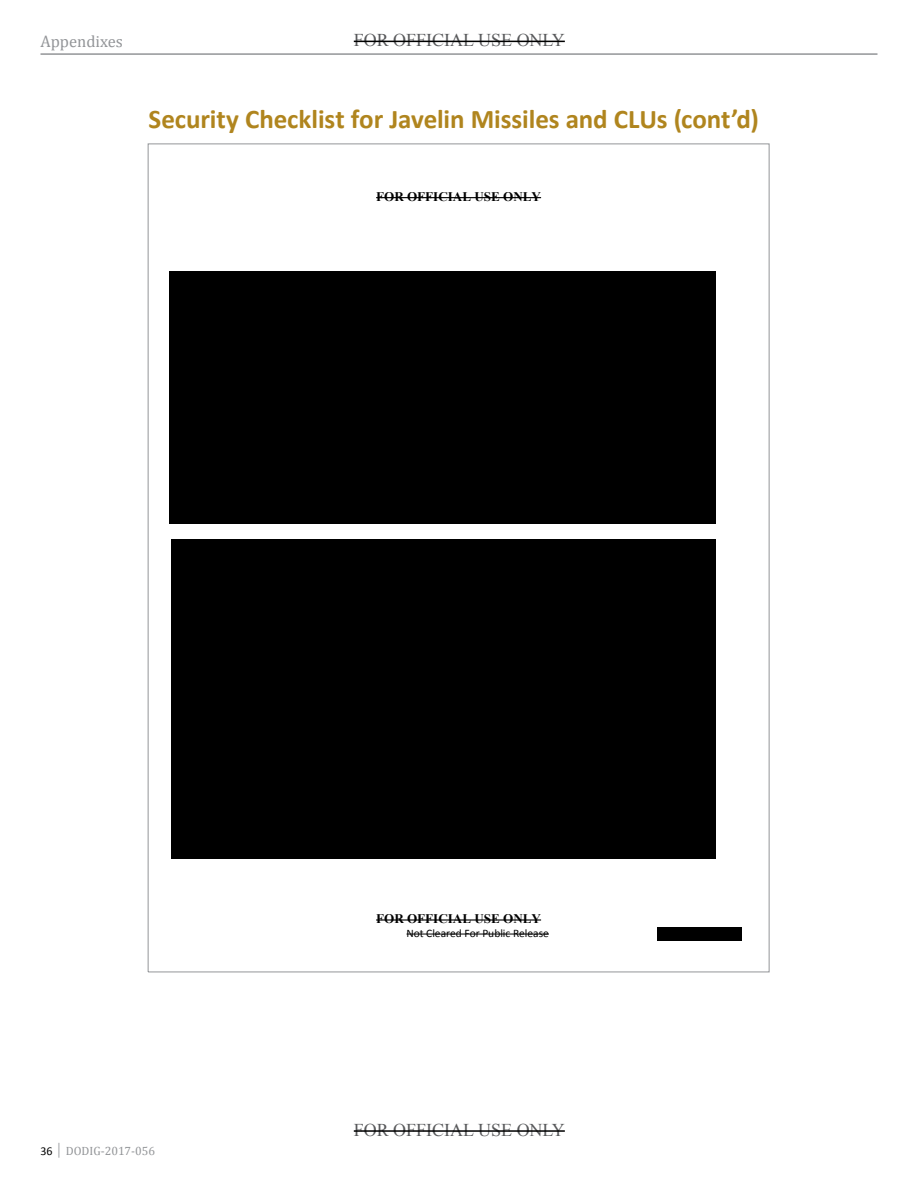
<style>
.page{position:relative;width:918px;height:1188px;background:#fff}
.page>*{position:absolute;margin:0;border:0;box-sizing:border-box;transform-origin:0 0}
.Heading_2_NOT_TOC{font:700 27px "Calibri";letter-spacing:-.005em;color:#b0851e}
.t1{font:18px "Times New Roman";color:#58595b}
.t2{font:16.5px "Cambria";color:#939598}
.t3{font:700 13.05px "Times New Roman";color:#000}
.t4{font:12px "Cambria";color:#939598}
.t5{font:11.4px "Calibri";color:#000}
.s1{font-family:"Calibri";color:#000}
</style>
<div class="page">
<hr style="left:40px;top:53px;width:838px;height:2px;background:#939598">
<div style="left:169px;top:271px;width:547px;height:252px;background:#000"></div>
<div style="left:171px;top:539px;width:545px;height:320px;background:#000"></div>
<div style="left:657px;top:927px;width:85px;height:14px;background:#000"></div>
<hr style="left:354px;top:41px;width:211px;height:1px;background:#000">
<hr style="left:376px;top:197px;width:165px;height:1px;background:#000">
<hr style="left:376px;top:919px;width:165px;height:2px;background:#000">
<hr style="left:354px;top:1130px;width:211px;height:2px;background:#000">
<hr style="left:407px;top:934px;width:142px;height:1px;background:#000">
<p class="t2" style="left:40px;top:31px;width:84px">Appendixes</p>
<p class="t1" style="left:354px;top:28px;width:213px">FOR OFFICIAL USE ONLY</p>
<p class="Heading_2_NOT_TOC" style="left:148px;top:100px;width:612px">Security Checklist for Javelin Missiles and CLUs (cont’d)</p>
<p class="t3" style="left:376px;top:187px;width:166px">FOR OFFICIAL USE ONLY</p>
<p class="t3" style="left:376px;top:910px;width:166px">FOR OFFICIAL USE ONLY</p>
<p class="t5" style="left:407px;top:926px;width:144px">Not Cleared For Public Release</p>
<p class="t1" style="left:354px;top:1117px;width:213px">FOR OFFICIAL USE ONLY</p>
<p class="t4" style="left:40px;top:1143px;width:116px"><span class="s1">36</span> │ DODIG-2017-056</p>
</div>
